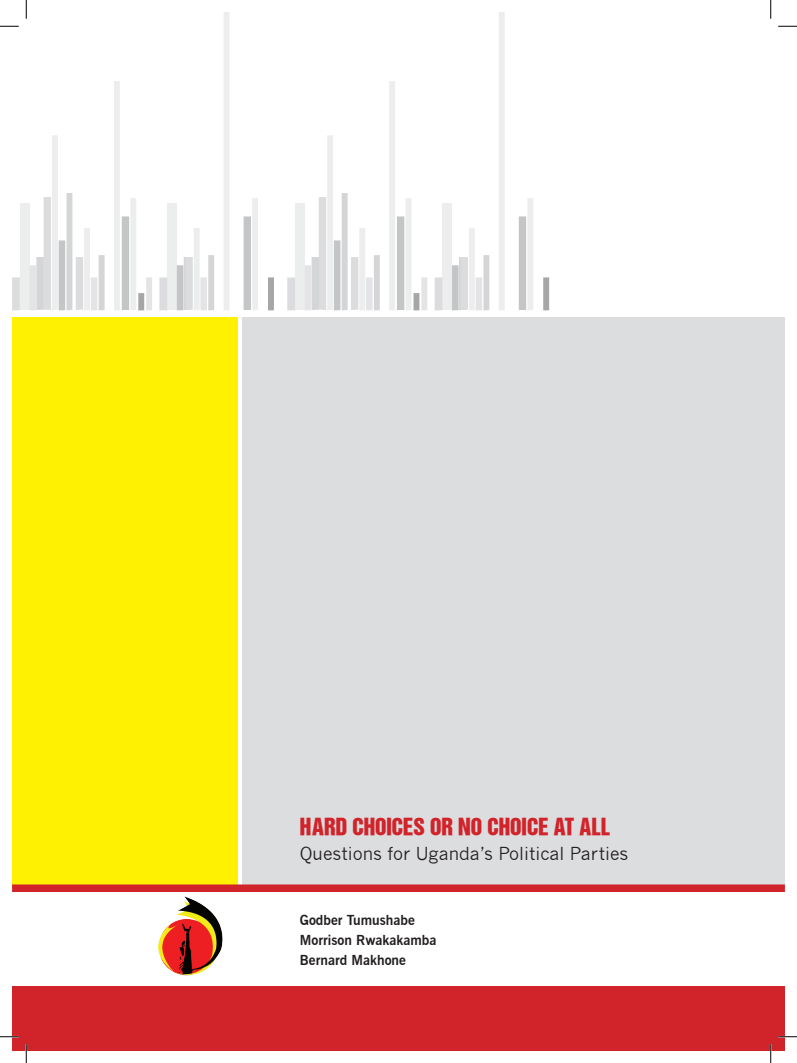
<style>
.page{position:relative;width:797px;height:1063px;background:#fff}
.page>*{position:absolute;margin:0;border:0;box-sizing:border-box;transform-origin:0 0}
.t1{font:21.25px "Context Inserat S Si";color:#d1232a}
.t2{font:17.5px "News Gothic";color:#231f20}
.t3{font:700 13.75px/20px "News Gothic BT";color:#231f20}
</style>
<div class="page">
<img style="left:158px;top:896px;width:65px;height:80px">
<div style="left:242px;top:318px;width:543px;height:570px;background:#dcdddf"></div>
<div style="left:12px;top:318px;width:226px;height:570px;background:#fff101"></div>
<div style="left:12px;top:884px;width:773px;height:7px;background:#d1232a"></div>
<div style="left:12px;top:985px;width:773px;height:65px;background:#d1232a"></div>
<div style="left:59px;top:240px;width:6px;height:70px;background:#c4c5c6"></div>
<div style="left:20px;top:204px;width:9px;height:106px;background:#eceded"></div>
<svg style="left:36px;top:135px;width:22px;height:175px"></svg>
<div style="left:29px;top:265px;width:7px;height:45px;background:#e4e4e6"></div>
<div style="left:12px;top:277px;width:8px;height:33px;background:#dcdcde"></div>
<div style="left:168px;top:204px;width:9px;height:106px;background:#eceded"></div>
<div style="left:122px;top:216px;width:7px;height:94px;background:#c4c5c6"></div>
<svg style="left:130px;top:198px;width:6px;height:112px"></svg>
<div style="left:146px;top:277px;width:6px;height:33px;background:#e4e4e6"></div>
<div style="left:138px;top:293px;width:6px;height:17px;background:#a7a6a6"></div>
<div style="left:177px;top:265px;width:6px;height:45px;background:#c4c5c6"></div>
<div style="left:159px;top:277px;width:8px;height:33px;background:#dcdcde"></div>
<svg style="left:66px;top:193px;width:24px;height:117px"></svg>
<div style="left:99px;top:255px;width:6px;height:55px;background:#d4d5d6"></div>
<div style="left:91px;top:277px;width:6px;height:33px;background:#e4e4e6"></div>
<div style="left:114px;top:81px;width:6px;height:229px;background:#eceded"></div>
<div style="left:243px;top:216px;width:8px;height:94px;background:#c4c5c6"></div>
<svg style="left:184px;top:228px;width:16px;height:82px"></svg>
<svg style="left:252px;top:198px;width:6px;height:112px"></svg>
<div style="left:208px;top:255px;width:6px;height:55px;background:#d4d5d6"></div>
<div style="left:268px;top:277px;width:6px;height:33px;background:#a7a6a6"></div>
<div style="left:200px;top:277px;width:7px;height:33px;background:#e4e4e6"></div>
<div style="left:223px;top:12px;width:6px;height:298px;background:#eceded"></div>
<div style="left:334px;top:240px;width:6px;height:70px;background:#c4c5c6"></div>
<div style="left:295px;top:204px;width:10px;height:106px;background:#eceded"></div>
<svg style="left:311px;top:135px;width:22px;height:175px"></svg>
<div style="left:305px;top:265px;width:6px;height:45px;background:#e4e4e6"></div>
<div style="left:287px;top:277px;width:8px;height:33px;background:#dcdcde"></div>
<div style="left:443px;top:204px;width:9px;height:106px;background:#eceded"></div>
<div style="left:397px;top:216px;width:7px;height:94px;background:#c4c5c6"></div>
<svg style="left:406px;top:198px;width:5px;height:112px"></svg>
<div style="left:421px;top:277px;width:6px;height:33px;background:#e4e4e6"></div>
<div style="left:413px;top:293px;width:6px;height:17px;background:#a7a6a6"></div>
<div style="left:452px;top:265px;width:6px;height:45px;background:#c4c5c6"></div>
<div style="left:434px;top:277px;width:8px;height:33px;background:#dcdcde"></div>
<svg style="left:342px;top:193px;width:23px;height:117px"></svg>
<div style="left:374px;top:255px;width:6px;height:55px;background:#d4d5d6"></div>
<div style="left:366px;top:277px;width:6px;height:33px;background:#e4e4e6"></div>
<div style="left:389px;top:81px;width:6px;height:229px;background:#eceded"></div>
<div style="left:519px;top:216px;width:7px;height:94px;background:#c4c5c6"></div>
<svg style="left:459px;top:228px;width:16px;height:82px"></svg>
<svg style="left:527px;top:198px;width:6px;height:112px"></svg>
<div style="left:483px;top:255px;width:6px;height:55px;background:#d4d5d6"></div>
<div style="left:543px;top:277px;width:6px;height:33px;background:#a7a6a6"></div>
<div style="left:475px;top:277px;width:7px;height:33px;background:#e4e4e6"></div>
<div style="left:499px;top:12px;width:5px;height:298px;background:#eceded"></div>
<svg style="left:0;top:25px;width:19px;height:2px"></svg>
<svg style="left:778px;top:25px;width:19px;height:2px"></svg>
<svg style="left:0;top:1035px;width:19px;height:2px"></svg>
<svg style="left:778px;top:1035px;width:19px;height:2px"></svg>
<svg style="left:25px;top:0;width:2px;height:19px"></svg>
<svg style="left:25px;top:1044px;width:2px;height:18px"></svg>
<svg style="left:770px;top:0;width:1px;height:19px"></svg>
<svg style="left:770px;top:1044px;width:1px;height:18px"></svg>
<h1 class="t1" style="left:300px;top:814px;width:312px">HARD CHOICES OR NO CHOICE AT ALL</h1>
<p class="t2" style="left:300px;top:843px;width:330px">Questions for Uganda’s Political Parties</p>
<p class="t3" style="left:300px;top:909px;width:138px">Godber Tumushabe<br>Morrison Rwakakamba<br>Bernard Makhone</p>
</div>
